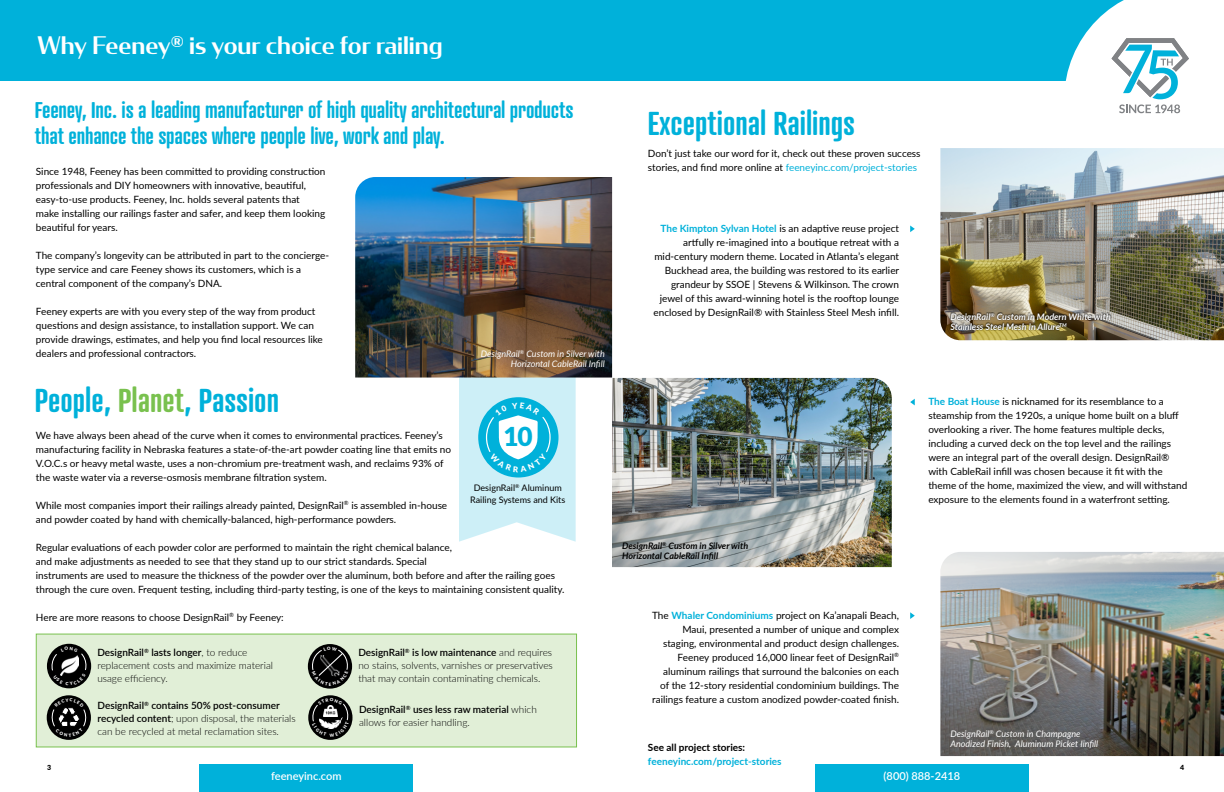
<style>
.page{position:relative;width:1224px;height:792px;background:#fff}
.page>*{position:absolute;margin:0;border:0;box-sizing:border-box;transform-origin:0 0}
.t1{font:600 32px "Atrament";color:#00b1da}
.t2{font:900 26.2px "Lato";color:#00b1da}
.t3{font:500 24px "Condor";color:#fff}
.t4{font:600 22px/26px "Atrament";letter-spacing:-.01em;color:#00b1da}
.t5{font:600 11px "Lato";color:#fff}
.t6{font:10px/14px "Lato";color:#000}
.t7{font:300 10px/13px "Lato";color:#000}
.t8{font:600 10px/13px "Lato";color:#000}
.t9{font:700 10px "Lato";color:#00b1da}
.t10{font:700 10px "Lato";color:#000}
.t11{font:italic 9px/10px "Lato";color:#fff;text-align:right}
.t12{font:italic 700 9px/10px "Lato";color:#fff}
.t13{font:italic 700 9px/10px "Lato";color:#000}
.t14{font:9px/12px "Lato";color:#000;text-align:center}
.t15{font:900 7px "Lato";color:#000}
.s1{color:#00b1da}
.s2{font-weight:700;color:#00b1da}
.s3{color:#79c14e}
.s4{font-weight:600}
.s5{font-weight:300}
</style>
<div class="page">
<div style="left:200px;top:764px;width:213px;height:28px;background:#00b1da"></div>
<div style="left:815px;top:764px;width:214px;height:28px;background:#00b1da"></div>
<div style="left:0;top:0;width:1224px;height:81px;background:#00b1da"></div>
<div style="left:36px;top:634px;width:541px;height:113px;background:#e1efd7"></div>
<img style="left:940px;top:552px;width:284px;height:204px">
<img style="left:612px;top:378px;width:280px;height:189px">
<img style="left:940px;top:148px;width:284px;height:192px">
<svg style="left:910px;top:226px;width:5px;height:6px"></svg>
<svg style="left:910px;top:399px;width:5px;height:6px"></svg>
<svg style="left:910px;top:612px;width:5px;height:7px"></svg>
<div style="left:47px;top:644px;width:44px;height:44px;background:#000;border-radius:50%"></div>
<div style="left:308px;top:644px;width:44px;height:45px;background:#000;border-radius:50%"></div>
<svg style="left:47px;top:695px;width:44px;height:45px"></svg>
<img style="left:355px;top:177px;width:257px;height:201px">
<div style="left:949px;top:312px;width:163px;height:19px;background:#000;opacity:.9"></div>
<svg style="left:308px;top:695px;width:44px;height:45px"></svg>
<svg style="left:1064px;top:0;width:160px;height:213px"></svg>
<svg style="left:51px;top:647px;width:36px;height:38px"></svg>
<svg style="left:312px;top:647px;width:36px;height:39px"></svg>
<svg style="left:51px;top:698px;width:35px;height:39px"></svg>
<svg style="left:459px;top:351px;width:117px;height:191px"></svg>
<svg style="left:312px;top:698px;width:37px;height:39px"></svg>
<h3 class="t3" style="left:38px;top:30px;width:406px">Why Feeney® is your choice for railing</h3>
<h3 class="t4" style="left:35px;top:96px;width:540px">Feeney, Inc. is a leading manufacturer of high quality architectural products that enhance the spaces where people live, work and play.</h3>
<p class="t6" style="left:36px;top:164px;width:291px">Since 1948, Feeney has been committed to providing construction professionals and DIY homeowners with innovative, beautiful, easy-to-use products. Feeney, Inc. holds several patents that make installing our railings faster and safer, and keep them looking beautiful for years.</p>
<p class="t6" style="left:36px;top:248px;width:295px">The company’s longevity can be attributed in part to the concierge&shy;type service and care Feeney shows its customers, which is a central component of the company’s DNA.</p>
<p class="t6" style="left:36px;top:304px;width:289px">Feeney experts are with you every step of the way from product questions and design assistance, to installation support. We can provide drawings, estimates, and help you find local resources like dealers and professional contractors.</p>
<p class="t11" style="left:481px;top:349px;width:125px">DesignRail<sup>®</sup> Custom in Silver with<br>Horizontal CableRail Infill</p>
<h1 class="t1" style="left:648px;top:103px;width:209px">Exceptional Railings</h1>
<p class="t6" style="left:648px;top:146px;width:274px">Don’t just take our word for it, check out these proven success stories, and find more online at <span class="s1">feeneyinc.com/project-stories</span></p>
<p class="t6" style="left:653px;top:221px;width:247px;text-align:right"><span class="s2">The Kimpton Sylvan Hotel</span> is an adaptive reuse project artfully re-imagined into a boutique retreat with a mid-century modern theme. Located in Atlanta’s elegant Buckhead area, the building was restored to its earlier grandeur by SSOE | Stevens &amp; Wilkinson. The crown jewel of this award-winning hotel is the rooftop lounge enclosed by DesignRail® with Stainless Steel Mesh infill.</p>
<p class="t12" style="left:950px;top:311px;width:162px">DesignRail<sup>®</sup> Custom in Modern White with<br>Stainless Steel Mesh in Allure<sup>TM</sup></p>
<h1 class="t1" style="left:35px;top:380px;width:246px">People, <span class="s3">Planet</span>, Passion</h1>
<p class="t6" style="left:36px;top:428px;width:417px">We have always been ahead of the curve when it comes to environmental practices. Feeney’s manufacturing facility in Nebraska features a state-of-the-art powder coating line that emits no V.O.C.s or heavy metal waste, uses a non-chromium pre-treatment wash, and reclaims 93% of the waste water via a reverse-osmosis membrane filtration system.</p>
<p class="t6" style="left:36px;top:498px;width:413px">While most companies import their railings already painted, DesignRail<sup>®</sup> is assembled in-house and powder coated by hand with chemically-balanced, high-performance powders.</p>
<p class="t6" style="left:36px;top:540px;width:530px">Regular evaluations of each powder color are performed to maintain the right chemical balance,<br>and make adjustments as needed to see that they stand up to our strict standards. Special<br>instruments are used to measure the thickness of the powder over the aluminum, both before and after the railing goes through the cure oven. Frequent testing, including third-party testing, is one of the keys to maintaining consistent quality.</p>
<p class="t6" style="left:36px;top:610px;width:249px">Here are more reasons to choose DesignRail<sup>®</sup> by Feeney:</p>
<p class="t6" style="left:928px;top:394px;width:260px"><span class="s2">The Boat House</span> is nicknamed for its resemblance to a steamship from the 1920s, a unique home built on a bluff overlooking a river. The home features multiple decks, including a curved deck on the top level and the railings were an integral part of the overall design. DesignRail® with CableRail infill was chosen because it fit with the theme of the home, maximized the view, and will withstand exposure to the elements found in a waterfront setting.</p>
<h2 class="t2" style="left:504px;top:417px;width:31px">10</h2>
<p class="t14" style="left:470px;top:482px;width:97px">DesignRail<sup>®</sup> Aluminum<br>Railing Systems and Kits</p>
<p class="t13" style="left:622px;top:540px;width:128px">DesignRail<sup>®</sup> Custom in Silver with<br>Horizontal CableRail Infill</p>
<p class="t6" style="left:652px;top:608px;width:248px;text-align:right">The <span class="s2">Whaler Condominiums</span> project on Ka’anapali Beach, Maui, presented a number of unique and complex staging, environmental and product design challenges.<br>Feeney produced 16,000 linear feet of DesignRail<sup>® </sup>aluminum railings that surround the balconies on each of the 12-story residential condominium buildings. The railings feature a custom anodized powder-coated finish.</p>
<p class="t7" style="left:97px;top:646px;width:177px"><span class="s4">DesignRail</span><sup>®</sup> <span class="s4">lasts longer</span>, to reduce replacement costs and maximize material usage efficiency.</p>
<p class="t7" style="left:358px;top:646px;width:196px;text-align:justify"><span class="s4">DesignRail</span><sup>®</sup> <span class="s4">is low maintenance</span> and requires no stains, solvents, varnishes or preservatives that may contain contaminating chemicals.</p>
<p class="t8" style="left:359px;top:702px;width:179px">DesignRail<sup>®</sup> uses less raw material <span class="s5">which allows for easier handling.</span></p>
<p class="t7" style="left:98px;top:698px;width:200px"><span class="s4">DesignRail</span><sup>®</sup> <span class="s4">contains 50% post-consumer recycled content</span>; upon disposal, the materials can be recycled at metal reclamation sites.</p>
<p class="t11" style="left:950px;top:728px;width:149px;text-align:left">DesignRail<sup>®</sup> Custom in Champagne<br>Anodized Finish, Aluminum Picket Iinfill</p>
<p class="t10" style="left:648px;top:740px;width:99px">See all project stories:</p>
<p class="t9" style="left:648px;top:754px;width:135px">feeneyinc.com/project-stories</p>
<p class="t15" style="left:47px;top:762px;width:6px">3</p>
<p class="t15" style="left:1180px;top:762px;width:6px">4</p>
<p class="t5" style="left:271px;top:768px;width:72px">feeneyinc.com</p>
<p class="t5" style="left:884px;top:768px;width:78px">(800) 888-2418</p>
</div>
